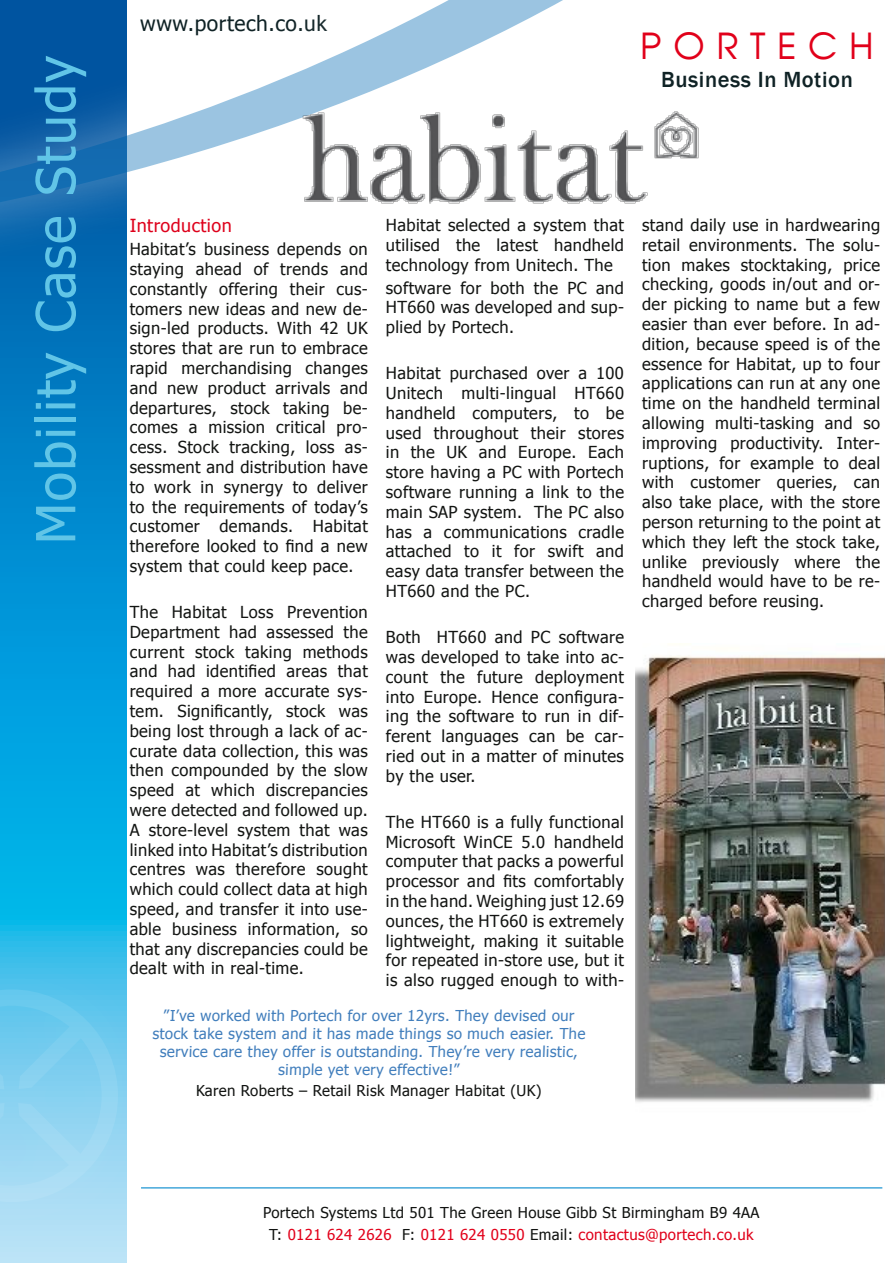
<style>
.page{position:relative;width:893px;height:1263px;background:#fff}
.page>*{position:absolute;margin:0;border:0;box-sizing:border-box;transform-origin:0 0}
.t1{font:54px "Tahoma";letter-spacing:.025em;color:#61c5e7}
.t2{font:36px "Moderne";color:#e1001a}
.t3{font:500 22.5px "Franklin Gothic";letter-spacing:.025em;color:#0f2225}
.t4{font:21px "Tahoma";letter-spacing:.025em;color:#0f2225}
.t5{font:18px "Tahoma";letter-spacing:.025em;color:#de001b}
.t6{font:16.5px/19.8px "Tahoma";letter-spacing:.025em;color:#131513;text-align:justify}
.t7{font:15px/18px "Tahoma";letter-spacing:.02em;color:#417ebc;text-align:center}
.t8{font:15px/21.3px "Tahoma";letter-spacing:.025em;color:#111311;text-align:center}
.t9{font:15px "Tahoma";letter-spacing:.025em;color:#121412}
.s1{color:#e2001a}
.s2{color:#e0001a}
</style>
<div class="page">
<svg style="left:0;top:308px;width:126px;height:955px;background:#0396d6"></svg>
<svg style="left:0;top:937px;width:170px;height:317px"></svg>
<svg style="left:0;top:989px;width:118px;height:213px;background:#87d1f0"></svg>
<hr style="left:141px;top:1187px;width:741px;height:1px;background:#44a7da">
<div style="left:0;top:0;width:893px;height:308px;background:#fff;opacity:.97"></div>
<svg style="left:0;top:0;width:893px;height:243px"></svg>
<img style="left:635px;top:655px;width:250px;height:447px">
<img style="left:277px;top:54px;width:450px;height:213px">
<h1 class="t1" style="left:19px;top:544px;width:490px;rotate:-90deg">Mobility Case Study</h1>
<p class="t4" style="left:140px;top:9px;width:188px">www.portech.co.uk</p>
<h2 class="t2" style="left:640px;top:23px;width:235px">P O R T E C H</h2>
<h3 class="t3" style="left:661px;top:66px;width:193px">Business In Motion</h3>
<p class="t5" style="left:130px;top:213px;width:104px">Introduction</p>
<p class="t6" style="left:130px;top:238px;width:240px">Habitat’s business depends on staying ahead of trends and constantly offering their cus&shy;tomers new ideas and new de&shy;sign-led products. With 42 UK stores that are run to embrace rapid merchandising changes and new product arrivals and departures, stock taking be&shy;comes a mission critical pro&shy;cess. Stock tracking, loss as&shy;sessment and distribution have to work in synergy to deliver to the requirements of today’s customer demands. Habitat therefore looked to find a new system that could keep pace.</p>
<p class="t6" style="left:130px;top:601px;width:240px">The Habitat Loss Prevention Department had assessed the current stock taking methods and had identified areas that required a more accurate sys&shy;tem. Significantly, stock was being lost through a lack of ac&shy;curate data collection, this was then compounded by the slow speed at which discrepancies were detected and followed up.<br>A store-level system that was linked into Habitat’s distribution centres was therefore sought which could collect data at high speed, and transfer it into use&shy;able business information, so that any discrepancies could be dealt with in real-time.</p>
<p class="t6" style="left:386px;top:214px;width:240px">Habitat selected a system that utilised the latest handheld technology from Unitech. The</p>
<p class="t6" style="left:386px;top:277px;width:240px">software for both the PC and HT660 was developed and sup&shy;plied by Portech.</p>
<p class="t6" style="left:386px;top:362px;width:240px">Habitat purchased over a 100<br>Unitech multi-lingual HT660 handheld computers, to be used throughout their stores in the UK and Europe. Each store having a PC with Portech software running a link to the main SAP system. The PC also has a communications cradle attached to it for swift and easy data transfer between the HT660 and the PC.</p>
<p class="t6" style="left:386px;top:626px;width:240px">Both HT660 and PC software was developed to take into ac&shy;count the future deployment into Europe. Hence configura&shy;ing the software to run in dif&shy;ferent languages can be car&shy;ried out in a matter of minutes by the user.</p>
<p class="t6" style="left:386px;top:811px;width:240px">The HT660 is a fully functional Microsoft WinCE 5.0 handheld computer that packs a powerful processor and fits comfortably in the hand. Weighing just 12.69 ounces, the HT660 is extremely lightweight, making it suitable for repeated in-store use, but it is also rugged enough to with-</p>
<p class="t7" style="left:152px;top:1005px;width:435px">”I’ve worked with Portech for over 12yrs. They devised our stock take system and it has made things so much easier. The service care they offer is outstanding. They’re very realistic, simple yet very effective!”</p>
<p class="t9" style="left:196px;top:1080px;width:347px">Karen Roberts – Retail Risk Manager Habitat (UK)</p>
<p class="t6" style="left:642px;top:214px;width:240px">stand daily use in hardwearing retail environments. The solu&shy;tion makes stocktaking, price checking, goods in/out and or&shy;der picking to name but a few easier than ever before. In ad&shy;dition, because speed is of the essence for Habitat, up to four applications can run at any one time on the handheld terminal allowing multi-tasking and so improving productivity. Inter&shy;ruptions, for example to deal with customer queries, can also take place, with the store person returning to the point at which they left the stock take, unlike previously where the handheld would have to be re&shy;charged before reusing.</p>
<p class="t8" style="left:263px;top:1201px;width:498px">Portech Systems Ltd 501 The Green House Gibb St Birmingham B9 4AA<br>T: <span class="s1">0121 624 2626</span> F: <span class="s1">0121 624 0550</span> Email: <span class="s2">contactus@portech.co.uk</span></p>
</div>
